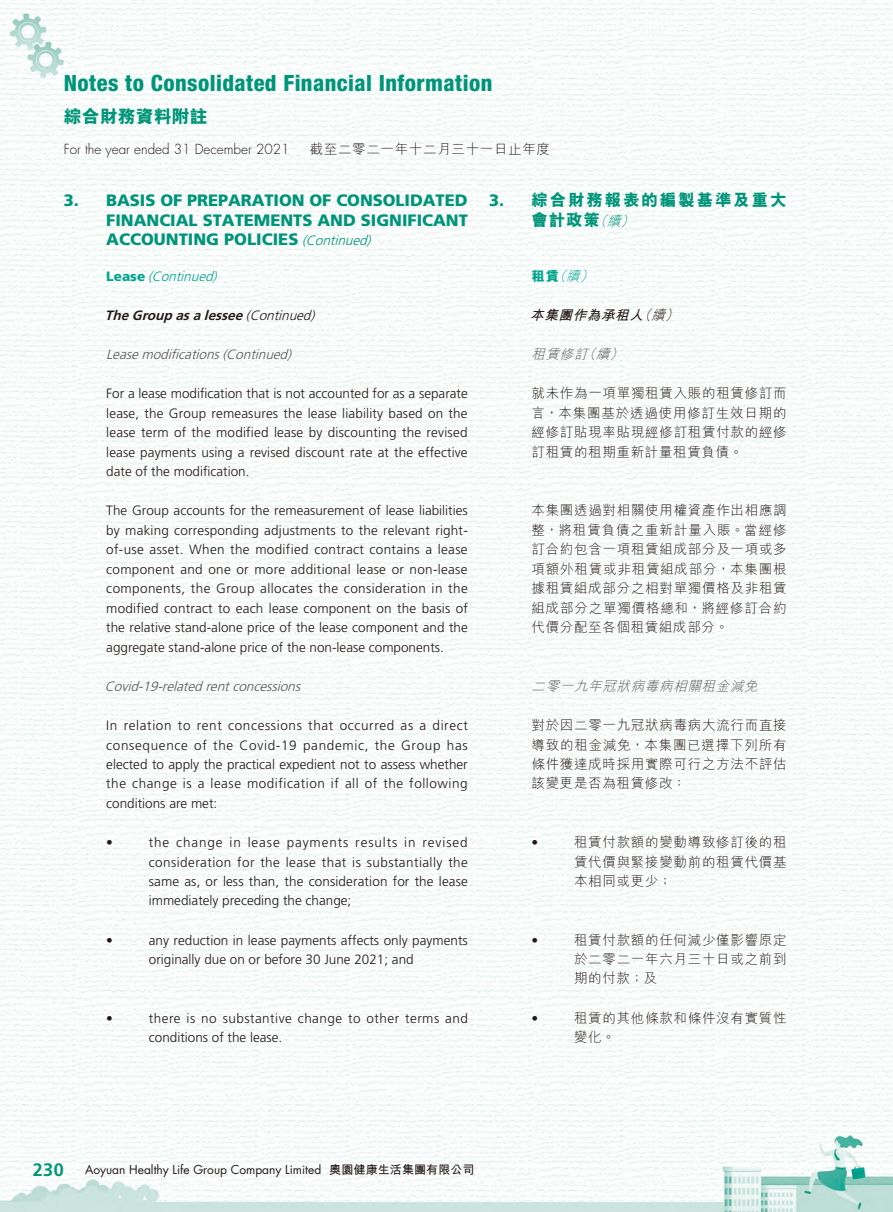
<style>
.page{position:relative;width:893px;height:1212px;background:#fff}
.page>*{position:absolute;margin:0;border:0;box-sizing:border-box;transform-origin:0 0}
.t1{font:800 condensed 22.5px "Helvetica Neue LT Std";letter-spacing:.02em;color:#009579}
.t2{font:800 18px "M Hei HK";color:#009579}
.t3{font:900 16.5px/19.5px "Frutiger LT Std";color:#009579;text-align:justify}
.t4{font:800 16.5px/19.5px "M Hei HK";letter-spacing:.11em;color:#009579}
.t5{font:300 13.5px/19.5px "Frutiger LT Std";color:#231916;text-align:justify}
.t6{font:300 13.5px/19.5px "M Hei HK";letter-spacing:.055em;color:#231916;text-align:justify}
.t7{font:300 13.5px/19.5px "Frutiger LT Std";letter-spacing:.035em;color:#231916}
.t8{font:italic 300 13.5px "Frutiger LT Std";color:#595857}
.t9{font:300 13.5px "Futura Std";color:#231916}
.t10{font:italic 700 13.5px "Frutiger LT Std";color:#231916}
.t11{font:italic 300 13.5px "M Hei HK";color:#595857}
.t12{font:italic 300 13.5px "Frutiger LT Std";color:#00a590}
.t13{font:italic 700 13.5px "M Hei HK";color:#231916}
.t14{font:italic 300 13.5px "M Hei HK";color:#00a590}
.t15{font:12px "Futura Std";color:#231916}
.s1{font-weight:300;font-style:italic;font-size:13.5px}
.s2{font-weight:900;font-style:normal}
.s3{font-weight:300}
.s4{font-family:"Frutiger LT Std";font-weight:900}
.s5{font-weight:800;font-style:normal}
.s6{font-family:"Frutiger LT Std";font-weight:700;font-size:18px;color:#009579}
.s7{font-family:"M Hei HK";font-weight:700}
</style>
<div class="page">
<img style="left:0;top:0;width:893px;height:1212px">
<h1 class="t1" style="left:64px;top:69px;width:430px">Notes to Consolidated Financial Information</h1>
<h2 class="t2" style="left:64px;top:108px;width:145px">綜合財務資料附註</h2>
<p class="t9" style="left:64px;top:141px;width:227px">For the year ended 31 December 2021</p>
<p class="t6" style="left:310px;top:139px;width:242px">截至二零二一年十二月三十一日止年度</p>
<p class="t3" style="left:106px;top:191px;width:363px;text-indent:-43px">3. BASIS OF PREPARATION OF CONSOLIDATED FINANCIAL STATEMENTS AND SIGNIFICANT ACCOUNTING POLICIES <span class="s1">(Continued)</span></p>
<p class="t12" style="left:106px;top:269px;width:116px"><span class="s2">L e a s e</span> (Continued)</p>
<p class="t10" style="left:105px;top:308px;width:215px">TheGroup asalessee<span class="s3">(Continued)</span></p>
<p class="t8" style="left:106px;top:347px;width:190px">Leasemodifications(Continued)</p>
<p class="t5" style="left:106px;top:384px;width:363px">For a lease modification that is not accounted for as a separate lease, the Group remeasures the lease liability based on the lease term of the modified lease by discounting the revised lease payments using a revised discount rate at the effective date of the modification.</p>
<p class="t5" style="left:106px;top:501px;width:363px">The Group accounts for the remeasurement of lease liabilities by making corresponding adjustments to the relevant right&shy;of-use asset. When the modified contract contains a lease component and one or more additional lease or non-lease components, the Group allocates the consideration in the modified contract to each lease component on the basis of the relative stand-alone price of the lease component and the aggregate stand-alone price of the non-lease components.</p>
<p class="t8" style="left:105px;top:679px;width:201px">Covid-19-relatedrentconcessions</p>
<p class="t5" style="left:106px;top:716px;width:363px">In relation to rent concessions that occurred as a direct consequence of the Covid-19 pandemic, the Group has elected to apply the practical expedient not to assess whether the change is a lease modification if all of the following conditions are met:</p>
<p class="t5" style="left:106px;top:833px;width:8px">•</p>
<p class="t5" style="left:149px;top:833px;width:321px">the change in lease payments results in revised consideration for the lease that is substantially the same as, or less than, the consideration for the lease immediately preceding the change;</p>
<p class="t5" style="left:106px;top:930px;width:8px">•</p>
<p class="t5" style="left:149px;top:930px;width:320px">any reduction in lease payments affects only payments originally due on or before 30 June 2021; and</p>
<p class="t5" style="left:106px;top:1008px;width:8px">•</p>
<p class="t7" style="left:149px;top:1008px;width:321px">there is no substantive change to other terms and conditions of the lease.</p>
<p class="t4" style="left:531px;top:190px;width:257px;text-indent:-43px"><span class="s4">3.</span> 綜合財務報表的編製基準及重大會計政策<span class="s1">（續）</span></p>
<p class="t14" style="left:531px;top:270px;width:67px"><span class="s5">租賃</span>（續）</p>
<p class="t13" style="left:530px;top:306px;width:153px">本集團作為承租人<span class="s3">（續）</span></p>
<p class="t11" style="left:531px;top:348px;width:97px">租賃修訂（續）</p>
<p class="t6" style="left:531px;top:383px;width:257px">就未作為一項單獨租賃入賬的租賃修訂而言，本集團基於透過使用修訂生效日期的經修訂貼現率貼現經修訂租賃付款的經修訂租賃的租期重新計量租賃負債。</p>
<p class="t6" style="left:531px;top:500px;width:257px">本集團透過對相關使用權資產作出相應調整，將租賃負債之重新計量入賬。當經修訂合約包含一項租賃組成部分及一項或多項額外租賃或非租賃組成部分，本集團根據租賃組成部分之相對單獨價格及非租賃組成部分之單獨價格總和，將經修訂合約代價分配至各個租賃組成部分。</p>
<p class="t11" style="left:531px;top:679px;width:231px">二零一九年冠狀病毒病相關租金減免</p>
<p class="t6" style="left:531px;top:715px;width:257px">對於因二零一九冠狀病毒病大流行而直接導致的租金減免，本集團已選擇下列所有條件獲達成時採用實際可行之方法不評估該變更是否為租賃修改：</p>
<p class="t5" style="left:531px;top:833px;width:8px">•</p>
<p class="t6" style="left:574px;top:832px;width:214px">租賃付款額的變動導致修訂後的租賃代價與緊接變動前的租賃代價基本相同或更少；</p>
<p class="t5" style="left:531px;top:930px;width:8px">•</p>
<p class="t6" style="left:574px;top:929px;width:214px">租賃付款額的任何減少僅影響原定於二零二一年六月三十日或之前到期的付款；及</p>
<p class="t5" style="left:531px;top:1008px;width:8px">•</p>
<p class="t6" style="left:574px;top:1007px;width:214px">租賃的其他條款和條件沒有實質性變化。</p>
<p class="t15" style="left:33px;top:1162px;width:443px"><span class="s6">230</span> Aoyuan Healthy Life Group Company Limited <span class="s7">奧園健康生活集團有限公司</span></p>
</div>
